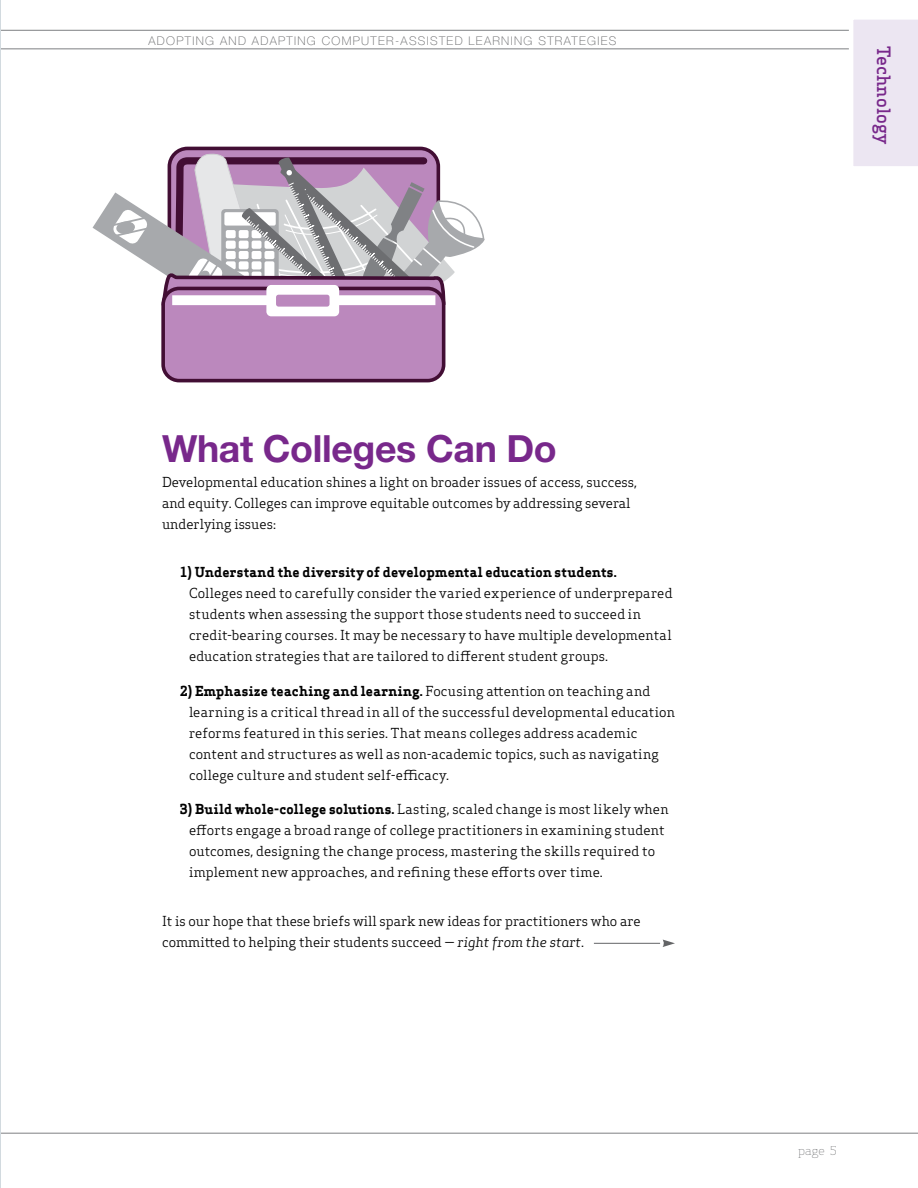
<style>
.page{position:relative;width:918px;height:1188px;background:#fff}
.page>*{position:absolute;margin:0;border:0;box-sizing:border-box;transform-origin:0 0}
.t1{font:700 37.5px "Helvetica Neue";letter-spacing:-.01em;color:#78288b}
.t2{font:500 18px "Apex Serif";color:#78288b}
.t3{font:13.5px/21px "Apex Serif";letter-spacing:.005em;color:#000}
.t4{font:700 13.5px "Apex Serif";letter-spacing:.02em;color:#000}
.t5{font:100 12px "Helvetica Neue";letter-spacing:.11em;color:#636466}
.t6{font:300 12px "Apex Serif";color:#636466}
.s1{font-weight:700}
.s2{font-style:italic}
</style>
<div class="page">
<hr style="left:0;top:49px;width:918px;height:1px;background:#7e8083">
<hr style="left:0;top:30px;width:918px;height:1px;background:#7e8083">
<hr style="left:0;top:1133px;width:918px;height:1px;background:#7e8083">
<svg style="left:849px;top:20px;width:69px;height:146px;background:#ede7f2"></svg>
<hr style="left:594px;top:943px;width:66px;height:1px;background:#636466">
<svg style="left:663px;top:940px;width:12px;height:7px"></svg>
<div style="left:168px;top:147px;width:272px;height:126px;border:4px solid #420e34;border-radius:18px"></div>
<svg style="left:93px;top:152px;width:392px;height:206px"></svg>
<div style="left:163px;top:288px;width:281px;height:93px;background:#bb88bd;border-radius:16px"></div>
<div style="left:161px;top:287px;width:284px;height:95px;border:4px solid #420e34;border-radius:16px"></div>
<div style="left:266px;top:285px;width:73px;height:31px;background:#fff;border-radius:5px"></div>
<div style="left:276px;top:295px;width:54px;height:12px;background:#bb88bd;border-radius:3px"></div>
<div style="left:172px;top:295px;width:96px;height:10px;background:#fff"></div>
<div style="left:332px;top:295px;width:103px;height:10px;background:#fff"></div>
<hr style="left:0;top:0;width:1px;height:1188px;background:#d2dadf">
<p class="t5" style="left:148px;top:34px;width:469px">ADOPTING AND ADAPTING COMPUTER-ASSISTED LEARNING STRATEGIES</p>
<h1 class="t1" style="left:162px;top:426px;width:396px">What Colleges Can Do</h1>
<p class="t3" style="left:162px;top:471px;width:477px">Developmental education shines a light on broader issues of access, success, and equity. Colleges can improve equitable outcomes by addressing several underlying issues:</p>
<p class="t4" style="left:180px;top:564px;width:438px">1) Understand the diversity of developmental education students.</p>
<p class="t3" style="left:189px;top:583px;width:485px">Colleges need to carefully consider the varied experience of underprepared students when assessing the support those students need to succeed in credit-bearing courses. It may be necessary to have multiple developmental education strategies that are tailored to different student groups.</p>
<p class="t3" style="left:189px;top:680px;width:487px;text-indent:-9px"><span class="s1">2) Emphasize teaching and learning.</span> Focusing attention on teaching and learning is a critical thread in all of the successful developmental education reforms featured in this series. That means colleges address academic content and structures as well as non-academic topics, such as navigating college culture and student self-efficacy.</p>
<p class="t3" style="left:189px;top:799px;width:481px;text-indent:-9px"><span class="s1">3) Build whole-college solutions.</span> Lasting, scaled change is most likely when efforts engage a broad range of college practitioners in examining student outcomes, designing the change process, mastering the skills required to implement new approaches, and refining these efforts over time.</p>
<p class="t3" style="left:162px;top:911px;width:480px">It is our hope that these briefs will spark new ideas for practitioners who are committed to helping their students succeed — <span class="s2">right from the start</span>.</p>
<h2 class="t2" style="left:895px;top:46px;width:100px;rotate:90deg">Technology</h2>
<p class="t6" style="left:798px;top:1143px;width:40px">page 5</p>
</div>
